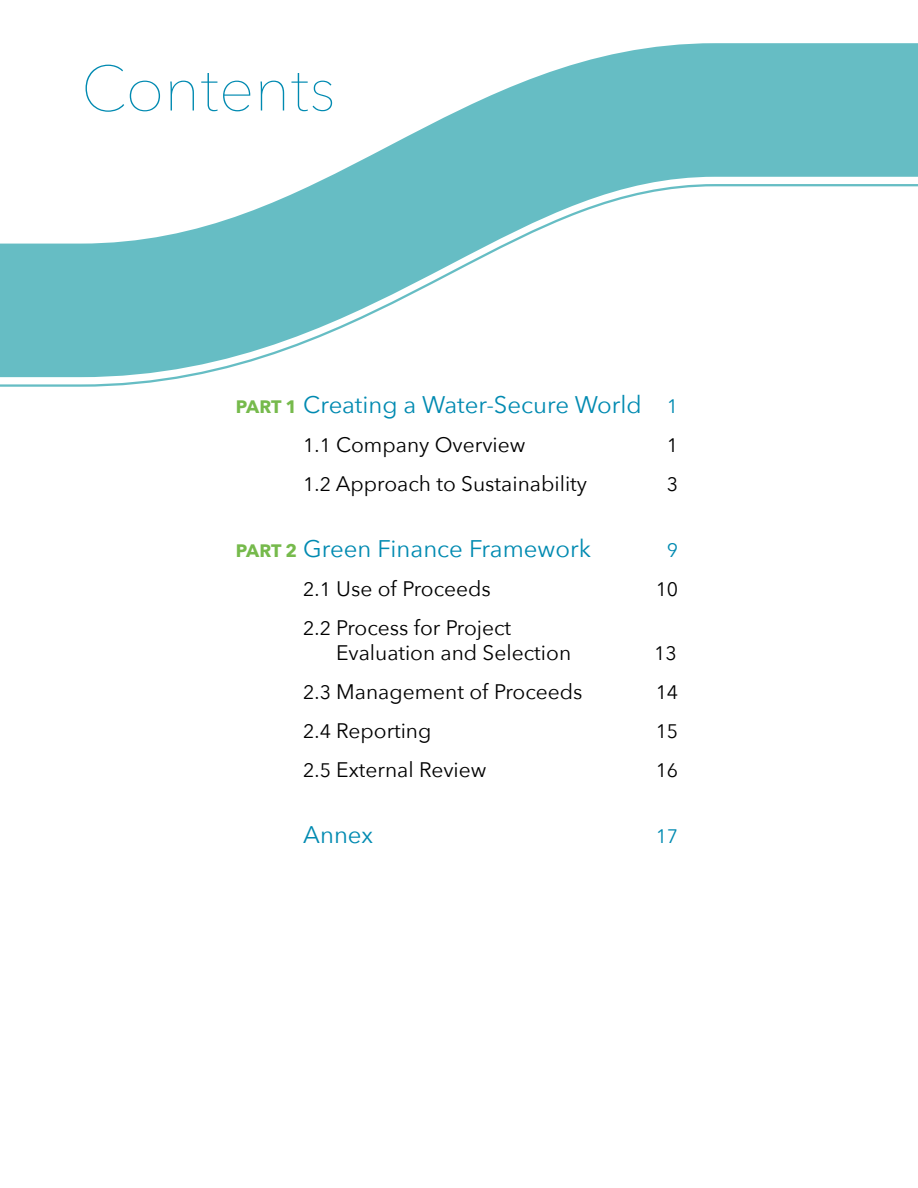
<style>
.page{position:relative;width:918px;height:1188px;background:#fff}
.page>*{position:absolute;margin:0;border:0;box-sizing:border-box;transform-origin:0 0}
.t1{font:200 63px "Avenir Next";color:#008ab1}
.t2{font:24px "Avenir Next";color:#008ab1}
.t3{font:21px/25.5px "Avenir Next";color:#000}
.t4{font:19.5px "Avenir Next";color:#000}
.t5{font:19.5px "Avenir Next";color:#008ab1}
.s1{font-weight:700;font-size:18px;color:#76ba4c}
.s2{font-size:19.5px}
</style>
<div class="page">
<svg style="left:314px;top:43px;width:604px;height:141px;fill:#66bdc4"></svg>
<svg style="left:0;top:184px;width:918px;height:203px"></svg>
<h1 class="t1" style="left:81px;top:35px;width:256px">Contents</h1>
<p class="t2" style="left:236px;top:384px;width:444px"><span class="s1">PART 1</span> Creating a Water-Secure World <span class="s2">1</span></p>
<p class="t3" style="left:303px;top:431px;width:224px"><span class="s2">1.1</span> Company Overview</p>
<p class="t4" style="left:667px;top:429px;width:13px">1</p>
<p class="t3" style="left:303px;top:470px;width:285px"><span class="s2">1.2</span> Approach to Sustainability</p>
<p class="t4" style="left:667px;top:468px;width:13px">3</p>
<p class="t2" style="left:236px;top:528px;width:357px"><span class="s1">PART 2</span> Green Finance Framework</p>
<p class="t5" style="left:667px;top:534px;width:13px">9</p>
<p class="t3" style="left:303px;top:575px;width:189px"><span class="s2">2.1</span> Use of Proceeds</p>
<p class="t4" style="left:656px;top:573px;width:24px">10</p>
<p class="t3" style="left:336px;top:614px;width:236px;text-indent:-33px"><span class="s2">2.2</span> Process for Project<br>Evaluation and Selection</p>
<p class="t4" style="left:654px;top:637px;width:24px">13</p>
<p class="t3" style="left:303px;top:678px;width:281px"><span class="s2">2.3</span> Management of Proceeds</p>
<p class="t4" style="left:656px;top:676px;width:24px">14</p>
<p class="t3" style="left:303px;top:717px;width:130px"><span class="s2">2.4</span> Reporting</p>
<p class="t4" style="left:656px;top:715px;width:24px">15</p>
<p class="t3" style="left:303px;top:756px;width:185px"><span class="s2">2.5</span> External Review</p>
<p class="t4" style="left:656px;top:754px;width:24px">16</p>
<p class="t2" style="left:303px;top:815px;width:71px">Annex</p>
<p class="t5" style="left:656px;top:820px;width:24px">17</p>
</div>
